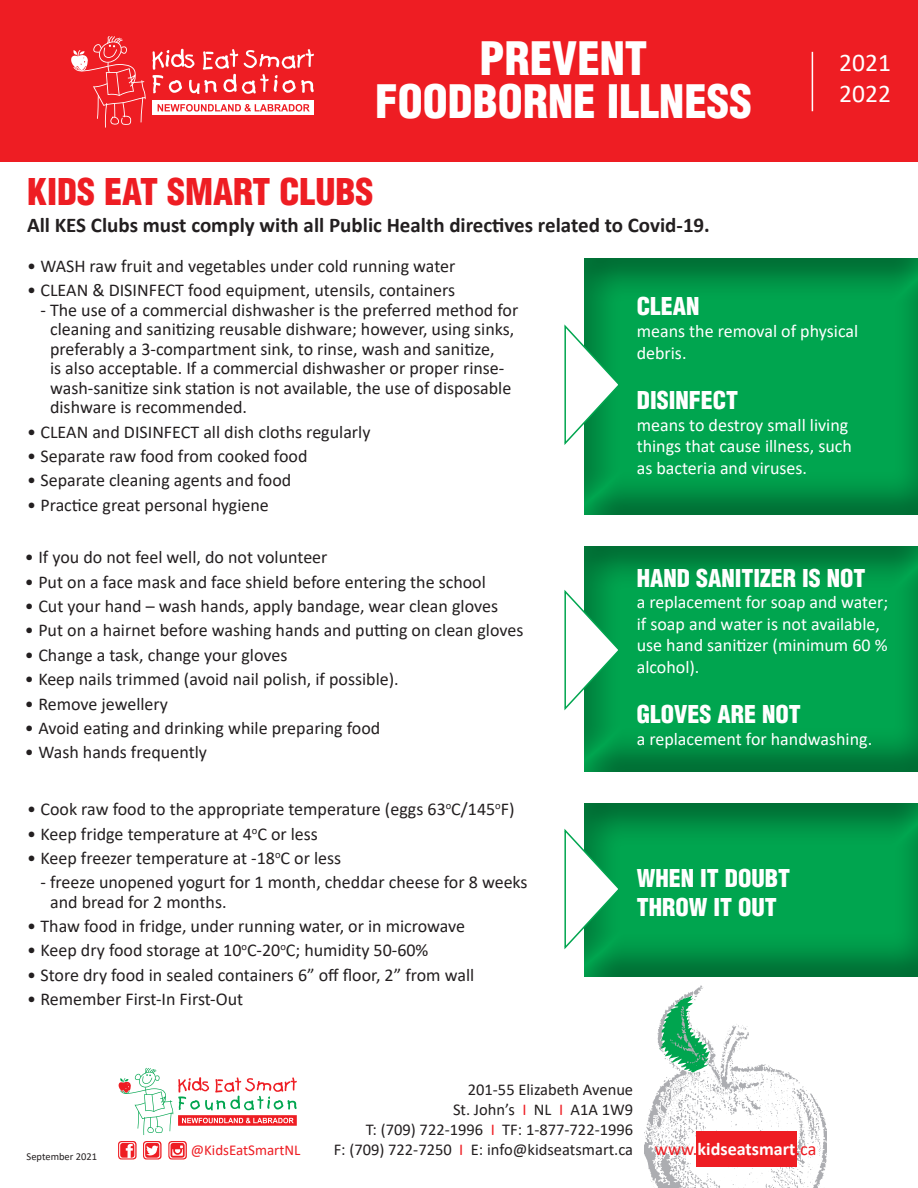
<style>
.page{position:relative;width:918px;height:1188px;background:#fff}
.page>*{position:absolute;margin:0;border:0;box-sizing:border-box;transform-origin:0 0}
.heading_2{font:45px "Switzerland Cond Black Plain";color:#fff}
.heading_2-2{font:36px "Switzerland Cond Black Plain";color:#ee1d23}
.t1{font:25.5px "Calibri";color:#fff}
.t2{font:24px "Switzerland Cond Black Plain";color:#fff}
.t3{font:700 21px "Calibri";color:#231f20}
.t4{font:700 18.15px "Calibri";color:#fff}
.t5{font:18px/19.5px "Calibri";color:#231f20}
.t6{font:18px/21.6px "Calibri";color:#fff}
.t7{font:16.5px "Calibri";color:#231f20}
.t8{font:15px "Calibri";color:#ee1d23}
.t9{font:10.5px "Calibri";color:#231f20}
.s1{color:#ee1d23}
.s2{font-weight:400;color:#ee1d23}
</style>
<div class="page">
<div style="left:582px;top:802px;width:336px;height:177px;background:#231f20;opacity:.5"></div>
<div style="left:582px;top:545px;width:336px;height:228px;background:#231f20;opacity:.5"></div>
<div style="left:582px;top:257px;width:336px;height:261px;background:#231f20;opacity:.5"></div>
<svg style="left:564px;top:322px;width:57px;height:125px"></svg>
<svg style="left:564px;top:588px;width:57px;height:124px"></svg>
<svg style="left:564px;top:827px;width:57px;height:124px"></svg>
<img style="left:644px;top:985px;width:183px;height:203px">
<div style="left:697px;top:1131px;width:100px;height:36px;background:#ee1d23"></div>
<svg style="left:118px;top:1068px;width:179px;height:67px"></svg>
<svg style="left:118px;top:1141px;width:19px;height:18px"></svg>
<svg style="left:143px;top:1141px;width:19px;height:18px"></svg>
<svg style="left:168px;top:1141px;width:19px;height:18px"></svg>
<div style="left:0;top:0;width:918px;height:162px;background:#ee1d23"></div>
<div style="left:152px;top:100px;width:162px;height:15px;background:#fff"></div>
<svg style="left:158px;top:104px;width:152px;height:8px"></svg>
<svg style="left:153px;top:49px;width:161px;height:45px"></svg>
<svg style="left:71px;top:36px;width:75px;height:92px"></svg>
<hr style="left:812px;top:52px;width:1px;height:59px;background:#fff">
<p class="heading_2" style="left:480px;top:30px;width:169px">PREVENT</p>
<p class="heading_2" style="left:375px;top:74px;width:378px">FOODBORNE ILLNESS</p>
<p class="t1" style="left:839px;top:45px;width:53px">2021</p>
<p class="t1" style="left:839px;top:75px;width:53px">2022</p>
<p class="heading_2-2" style="left:27px;top:169px;width:348px">KIDS EAT SMART CLUBS</p>
<p class="t3" style="left:27px;top:210px;width:684px">All KES Clubs must comply with all Public Health directives related to Covid-19.</p>
<p class="t5" style="left:27px;top:256px;width:430px">• WASH raw fruit and vegetables under cold running water</p>
<p class="t5" style="left:27px;top:280px;width:430px">• CLEAN &amp; DISINFECT food equipment, utensils, containers</p>
<p class="t5" style="left:50px;top:300px;width:470px;text-indent:-10px">- The use of a commercial dishwasher is the preferred method for cleaning and sanitizing reusable dishware; however, using sinks, preferably a 3-compartment sink, to rinse, wash and sanitize,<br>is also acceptable. If a commercial dishwasher or proper rinse&shy;wash-sanitize sink station is not available, the use of disposable dishware is recommended.</p>
<p class="t5" style="left:27px;top:422px;width:345px">• CLEAN and DISINFECT all dish cloths regularly</p>
<p class="t5" style="left:27px;top:446px;width:282px">• Separate raw food from cooked food</p>
<p class="t5" style="left:27px;top:470px;width:266px">• Separate cleaning agents and food</p>
<p class="t5" style="left:27px;top:495px;width:243px">• Practice great personal hygiene</p>
<p class="t2" style="left:637px;top:292px;width:64px">CLEAN</p>
<p class="t6" style="left:637px;top:320px;width:223px">means the removal of physical debris.</p>
<p class="t2" style="left:637px;top:385px;width:103px">DISINFECT</p>
<p class="t6" style="left:637px;top:413px;width:217px">means to destroy small living things that cause illness, such as bacteria and viruses.</p>
<p class="t5" style="left:25px;top:547px;width:304px">• If you do not feel well, do not volunteer</p>
<p class="t5" style="left:25px;top:572px;width:463px">• Put on a face mask and face shield before entering the school</p>
<p class="t5" style="left:25px;top:596px;width:475px">• Cut your hand – wash hands, apply bandage, wear clean gloves</p>
<p class="t5" style="left:25px;top:620px;width:500px">• Put on a hairnet before washing hands and putting on clean gloves</p>
<p class="t5" style="left:25px;top:645px;width:264px">• Change a task, change your gloves</p>
<p class="t5" style="left:25px;top:669px;width:375px">• Keep nails trimmed (avoid nail polish, if possible).</p>
<p class="t5" style="left:25px;top:693px;width:145px">• Remove jewellery</p>
<p class="t5" style="left:25px;top:718px;width:357px">• Avoid eating and drinking while preparing food</p>
<p class="t5" style="left:25px;top:742px;width:184px">• Wash hands frequently</p>
<p class="t5" style="left:27px;top:799px;width:489px">• Cook raw food to the appropriate temperature (eggs 63<sup>o</sup>C/145<sup>o</sup>F)</p>
<p class="t5" style="left:27px;top:823px;width:293px">• Keep fridge temperature at 4<sup>o</sup>C or less</p>
<p class="t5" style="left:27px;top:848px;width:316px">• Keep freezer temperature at -18<sup>o</sup>C or less</p>
<p class="t5" style="left:50px;top:872px;width:479px;text-indent:-10px">- freeze unopened yogurt for 1 month, cheddar cheese for 8 weeks and bread for 2 months.</p>
<p class="t5" style="left:27px;top:916px;width:440px">• Thaw food in fridge, under running water, or in microwave</p>
<p class="t5" style="left:27px;top:940px;width:403px">• Keep dry food storage at 10<sup>o</sup>C-20<sup>o</sup>C; humidity 50-60%</p>
<p class="t5" style="left:27px;top:965px;width:449px">• Store dry food in sealed containers 6” off floor, 2” from wall</p>
<p class="t5" style="left:27px;top:989px;width:218px">• Remember First-In First-Out</p>
<p class="t2" style="left:637px;top:563px;width:230px">HAND SANITIZER IS NOT</p>
<p class="t6" style="left:637px;top:591px;width:253px">a replacement for soap and water;</p>
<p class="t6" style="left:637px;top:613px;width:252px">if soap and water is not available, use hand sanitizer (minimum 60 % alcohol).</p>
<p class="t2" style="left:637px;top:700px;width:166px">GLOVES ARE NOT</p>
<p class="t6" style="left:637px;top:728px;width:237px">a replacement for handwashing.</p>
<p class="t2" style="left:637px;top:863px;width:155px">WHEN IT DOUBT</p>
<p class="t2" style="left:637px;top:892px;width:142px">THROW IT OUT</p>
<p class="t9" style="left:27px;top:1149px;width:72px">September 2021</p>
<p class="t7" style="left:468px;top:1079px;width:167px">201-55 Elizabeth Avenue</p>
<p class="t7" style="left:453px;top:1098px;width:182px">St. John’s <span class="s1">I</span> NL <span class="s1">I</span> A1A 1W9</p>
<p class="t7" style="left:366px;top:1118px;width:269px">T: (709) 722-1996 <span class="s1">I</span> TF: 1-877-722-1996</p>
<p class="t8" style="left:191px;top:1140px;width:111px">@KidsEatSmartNL</p>
<p class="t7" style="left:334px;top:1138px;width:301px">F: (709) 722-7250 <span class="s1">I</span> E: info@kidseatsmart.ca</p>
<p class="t4" style="left:655px;top:1137px;width:163px"><span class="s2">www.</span>kidseatsmart<span class="s2">.ca</span></p>
</div>
